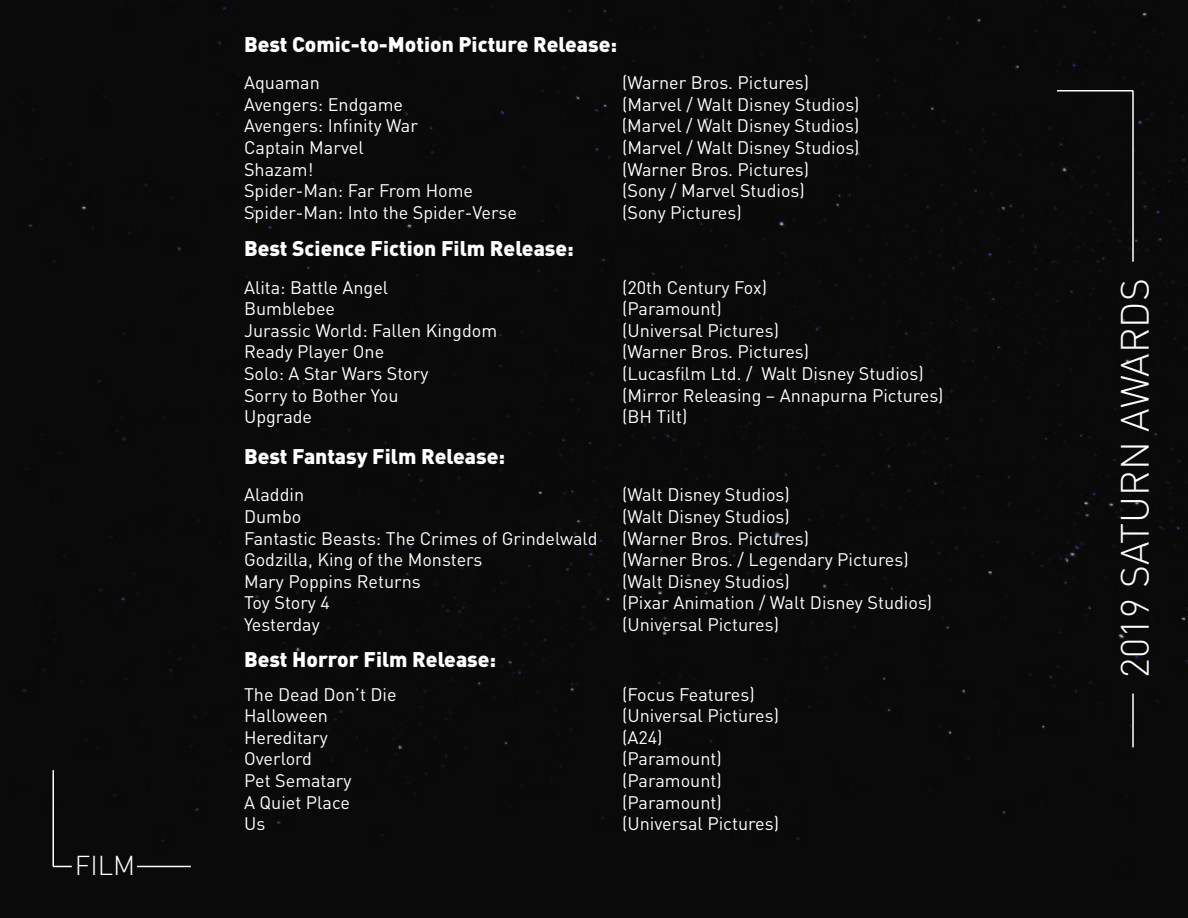
<style>
.page{position:relative;width:1188px;height:918px;background:#0a0a0a}
.page>*{position:absolute;margin:0;border:0;box-sizing:border-box;transform-origin:0 0}
.t1{font:300 39px "DIN Pro";color:#fff}
.t2{font:300 27px "DIN Pro";color:#fff}
.t3{font:900 21px "DIN Pro";color:#fff}
.t4{font:18px "DIN Pro";color:#fff}
</style>
<div class="page">
<hr style="left:1132px;top:694px;width:2px;height:53px;background:#fff">
<hr style="left:1132px;top:91px;width:2px;height:171px;background:#fff">
<hr style="left:1057px;top:90px;width:76px;height:2px;background:#fff">
<hr style="left:52px;top:770px;width:2px;height:96px;background:#fff">
<svg style="left:53px;top:866px;width:19px;height:1px"></svg>
<hr style="left:137px;top:866px;width:54px;height:1px;background:#fff">
<h2 class="t2" style="left:75px;top:846px;width:62px">FILM</h2>
<p class="t3" style="left:244px;top:30px;width:375px">Best Comic-to-Motion Picture Release:</p>
<p class="t4" style="left:244px;top:70px;width:77px">Aquaman</p>
<p class="t4" style="left:622px;top:70px;width:189px">(Warner Bros. Pictures)</p>
<p class="t4" style="left:244px;top:92px;width:161px">Avengers: Endgame</p>
<p class="t4" style="left:622px;top:92px;width:239px">(Marvel / Walt Disney Studios)</p>
<p class="t4" style="left:244px;top:114px;width:175px">Avengers: Infinity War</p>
<p class="t4" style="left:622px;top:114px;width:239px">(Marvel / Walt Disney Studios)</p>
<p class="t4" style="left:244px;top:135px;width:121px">Captain Marvel</p>
<p class="t4" style="left:622px;top:135px;width:239px">(Marvel / Walt Disney Studios)</p>
<p class="t4" style="left:244px;top:157px;width:71px">Shazam!</p>
<p class="t4" style="left:622px;top:157px;width:189px">(Warner Bros. Pictures)</p>
<p class="t4" style="left:244px;top:178px;width:231px">Spider-Man: Far From Home</p>
<p class="t4" style="left:622px;top:178px;width:184px">(Sony / Marvel Studios)</p>
<p class="t4" style="left:244px;top:200px;width:274px">Spider-Man: Into the Spider-Verse</p>
<p class="t4" style="left:622px;top:200px;width:121px">(Sony Pictures)</p>
<p class="t3" style="left:244px;top:234px;width:331px">Best Science Fiction Film Release:</p>
<p class="t4" style="left:244px;top:275px;width:146px">Alita: Battle Angel</p>
<p class="t4" style="left:622px;top:275px;width:146px">(20th Century Fox)</p>
<p class="t4" style="left:244px;top:296px;width:93px">Bumblebee</p>
<p class="t4" style="left:622px;top:296px;width:101px">(Paramount)</p>
<p class="t4" style="left:244px;top:318px;width:255px">Jurassic World: Fallen Kingdom</p>
<p class="t4" style="left:622px;top:318px;width:158px">(Universal Pictures)</p>
<p class="t4" style="left:244px;top:340px;width:142px">Ready Player One</p>
<p class="t4" style="left:622px;top:340px;width:189px">(Warner Bros. Pictures)</p>
<p class="t4" style="left:244px;top:361px;width:186px">Solo: A Star Wars Story</p>
<p class="t4" style="left:622px;top:361px;width:303px">(Lucasfilm Ltd. / Walt Disney Studios)</p>
<p class="t4" style="left:244px;top:383px;width:156px">Sorry to Bother You</p>
<p class="t4" style="left:622px;top:383px;width:323px">(Mirror Releasing – Annapurna Pictures)</p>
<p class="t4" style="left:244px;top:404px;width:70px">Upgrade</p>
<p class="t4" style="left:622px;top:404px;width:67px">(BH Tilt)</p>
<p class="t3" style="left:244px;top:442px;width:263px">Best Fantasy Film Release:</p>
<p class="t4" style="left:244px;top:483px;width:62px">Aladdin</p>
<p class="t4" style="left:622px;top:483px;width:169px">(Walt Disney Studios)</p>
<p class="t4" style="left:244px;top:504px;width:59px">Dumbo</p>
<p class="t4" style="left:622px;top:504px;width:169px">(Walt Disney Studios)</p>
<p class="t4" style="left:244px;top:526px;width:355px">Fantastic Beasts: The Crimes of Grindelwald</p>
<p class="t4" style="left:622px;top:526px;width:189px">(Warner Bros. Pictures)</p>
<p class="t4" style="left:244px;top:547px;width:240px">Godzilla, King of the Monsters</p>
<p class="t4" style="left:622px;top:547px;width:288px">(Warner Bros. / Legendary Pictures)</p>
<p class="t4" style="left:244px;top:569px;width:178px">Mary Poppins Returns</p>
<p class="t4" style="left:622px;top:569px;width:169px">(Walt Disney Studios)</p>
<p class="t4" style="left:244px;top:591px;width:87px">Toy Story 4</p>
<p class="t4" style="left:622px;top:591px;width:312px">(Pixar Animation / Walt Disney Studios)</p>
<p class="t4" style="left:244px;top:612px;width:77px">Yesterday</p>
<p class="t4" style="left:622px;top:612px;width:158px">(Universal Pictures)</p>
<p class="t3" style="left:244px;top:645px;width:254px">Best Horror Film Release:</p>
<p class="t4" style="left:244px;top:682px;width:154px">The Dead Don’t Die</p>
<p class="t4" style="left:622px;top:682px;width:134px">(Focus Features)</p>
<p class="t4" style="left:244px;top:703px;width:85px">Halloween</p>
<p class="t4" style="left:622px;top:703px;width:158px">(Universal Pictures)</p>
<p class="t4" style="left:244px;top:725px;width:85px">Hereditary</p>
<p class="t4" style="left:622px;top:725px;width:42px">(A24)</p>
<p class="t4" style="left:244px;top:747px;width:69px">Overlord</p>
<p class="t4" style="left:622px;top:747px;width:101px">(Paramount)</p>
<p class="t4" style="left:244px;top:768px;width:109px">Pet Sematary</p>
<p class="t4" style="left:622px;top:768px;width:101px">(Paramount)</p>
<p class="t4" style="left:244px;top:790px;width:108px">A Quiet Place</p>
<p class="t4" style="left:622px;top:790px;width:101px">(Paramount)</p>
<p class="t4" style="left:244px;top:811px;width:23px">Us</p>
<p class="t4" style="left:622px;top:811px;width:158px">(Universal Pictures)</p>
<h1 class="t1" style="left:1108px;top:678px;width:401px;rotate:-90deg">2019 SATURN AWARDS</h1>
</div>
